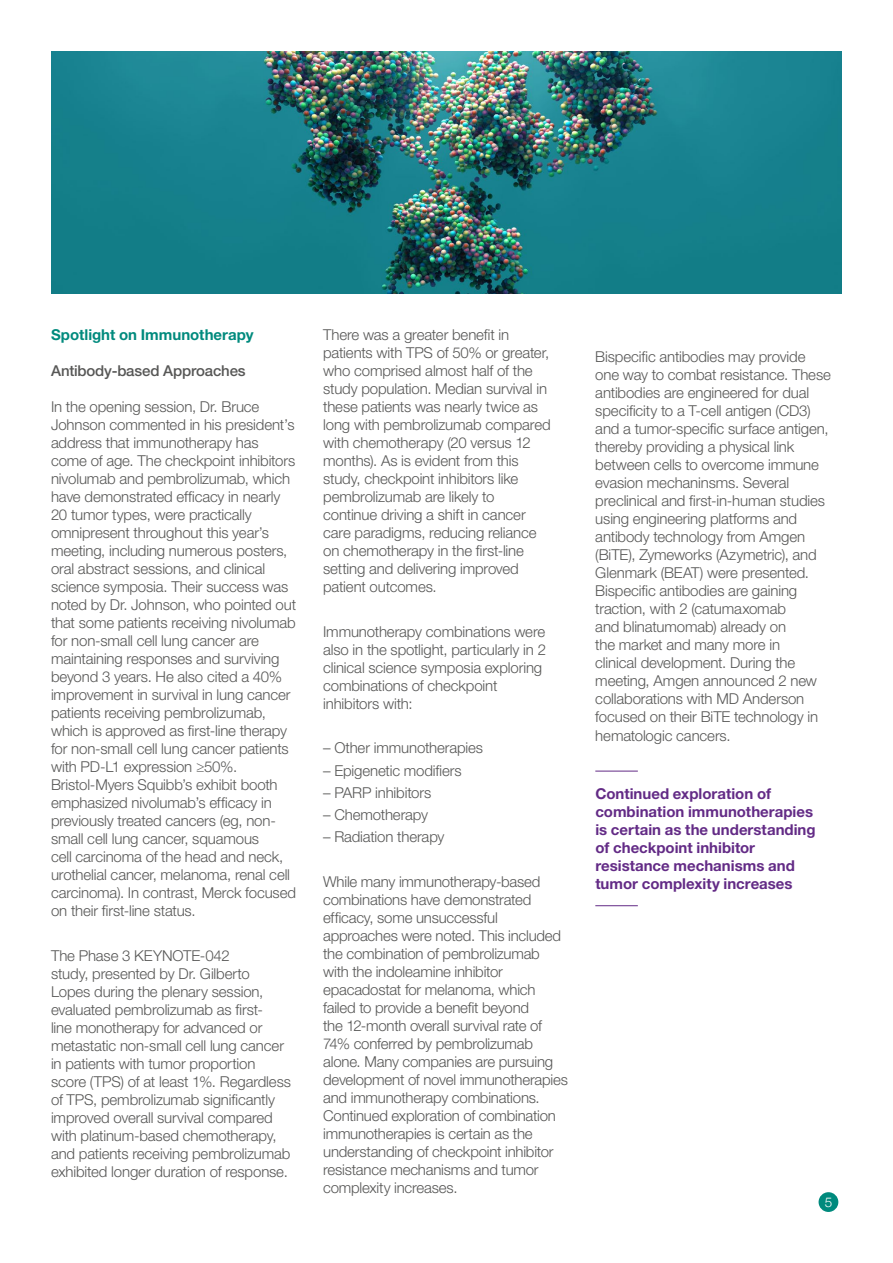
<style>
.page{position:relative;width:893px;height:1263px;background:#fff}
.page>*{position:absolute;margin:0;border:0;box-sizing:border-box;transform-origin:0 0}
.t1{font:300 15px/18px "Helvetica Neue LT Std";letter-spacing:-.01em;color:#575756}
.t2{font:700 15px/18px "Helvetica Neue LT Std";color:#632b86}
.t3{font:700 15px "Helvetica Neue LT Std";color:#008a7d}
.t4{font:500 15px "Helvetica Neue LT Std";letter-spacing:-.01em;color:#575756}
.t5{font:300 13.5px "Helvetica Neue";color:#fff}
</style>
<div class="page">
<div style="left:819px;top:1192px;width:19px;height:20px;background:#008a7d;border-radius:50%"></div>
<img style="left:51px;top:51px;width:791px;height:242px">
<hr style="left:595px;top:905px;width:43px;height:1px;background:#632b86">
<hr style="left:595px;top:771px;width:43px;height:1px;background:#632b86">
<p class="t3" style="left:51px;top:326px;width:204px">Spotlight on Immunotherapy</p>
<p class="t4" style="left:51px;top:362px;width:196px">Antibody-based Approaches</p>
<p class="t1" style="left:51px;top:398px;width:247px">In the opening session, Dr. Bruce Johnson commented in his president’s address that immunotherapy has come of age. The checkpoint inhibitors nivolumab and pembrolizumab, which have demonstrated efficacy in nearly 20 tumor types, were practically omnipresent throughout this year’s meeting, including numerous posters, oral abstract sessions, and clinical science symposia. Their success was noted by Dr. Johnson, who pointed out that some patients receiving nivolumab for non-small cell lung cancer are maintaining responses and surviving beyond 3 years. He also cited a 40% improvement in survival in lung cancer patients receiving pembrolizumab, which is approved as first-line therapy for non-small cell lung cancer patients with PD-L1 expression ≥50%.<br>Bristol-Myers Squibb’s exhibit booth emphasized nivolumab’s efficacy in previously treated cancers (eg, non&shy;small cell lung cancer, squamous<br>cell carcinoma of the head and neck, urothelial cancer, melanoma, renal cell carcinoma). In contrast, Merck focused on their first-line status.</p>
<p class="t1" style="left:51px;top:946px;width:242px">The Phase 3 KEYNOTE-042<br>study, presented by Dr. Gilberto Lopes during the plenary session, evaluated pembrolizumab as first-<br>line monotherapy for advanced or metastatic non-small cell lung cancer in patients with tumor proportion score (TPS) of at least 1%. Regardless of TPS, pembrolizumab significantly improved overall survival compared with platinum-based chemotherapy, and patients receiving pembrolizumab exhibited longer duration of response.</p>
<p class="t1" style="left:323px;top:326px;width:229px">There was a greater benefit in patients with TPS of 50% or greater, who comprised almost half of the study population. Median survival in these patients was nearly twice as long with pembrolizumab compared with chemotherapy (20 versus 12 months). As is evident from this study, checkpoint inhibitors like pembrolizumab are likely to continue driving a shift in cancer care paradigms, reducing reliance on chemotherapy in the first-line setting and delivering improved patient outcomes.</p>
<p class="t1" style="left:323px;top:622px;width:224px">Immunotherapy combinations were also in the spotlight, particularly in 2 clinical science symposia exploring combinations of checkpoint inhibitors with:</p>
<p class="t1" style="left:323px;top:739px;width:161px">– Other immunotherapies</p>
<p class="t1" style="left:323px;top:761px;width:140px">– Epigenetic modifiers</p>
<p class="t1" style="left:323px;top:783px;width:110px">– PARP inhibitors</p>
<p class="t1" style="left:323px;top:805px;width:106px">– Chemotherapy</p>
<p class="t1" style="left:323px;top:827px;width:123px">– Radiation therapy</p>
<p class="t1" style="left:323px;top:872px;width:246px">While many immunotherapy-based combinations have demonstrated efficacy, some unsuccessful approaches were noted. This included the combination of pembrolizumab with the indoleamine inhibitor epacadostat for melanoma, which failed to provide a benefit beyond<br>the 12-month overall survival rate of 74% conferred by pembrolizumab alone. Many companies are pursuing development of novel immunotherapies and immunotherapy combinations.<br>Continued exploration of combination immunotherapies is certain as the understanding of checkpoint inhibitor resistance mechanisms and tumor complexity increases.</p>
<p class="t1" style="left:595px;top:348px;width:237px">Bispecific antibodies may provide one way to combat resistance. These antibodies are engineered for dual specificity to a T-cell antigen (CD3) and a tumor-specific surface antigen, thereby providing a physical link between cells to overcome immune evasion mechaninsms. Several preclinical and first-in-human studies using engineering platforms and antibody technology from Amgen (BiTE), Zymeworks (Azymetric), and Glenmark (BEAT) were presented.<br>Bispecific antibodies are gaining traction, with 2 (catumaxomab<br>and blinatumomab) already on<br>the market and many more in<br>clinical development. During the meeting, Amgen announced 2 new collaborations with MD Anderson focused on their BiTE technology in hematologic cancers.</p>
<p class="t2" style="left:595px;top:784px;width:222px">Continued exploration of combination immunotherapies is certain as the understanding of checkpoint inhibitor resistance mechanisms and tumor complexity increases</p>
<p class="t5" style="left:825px;top:1191px;width:9px">5</p>
</div>
